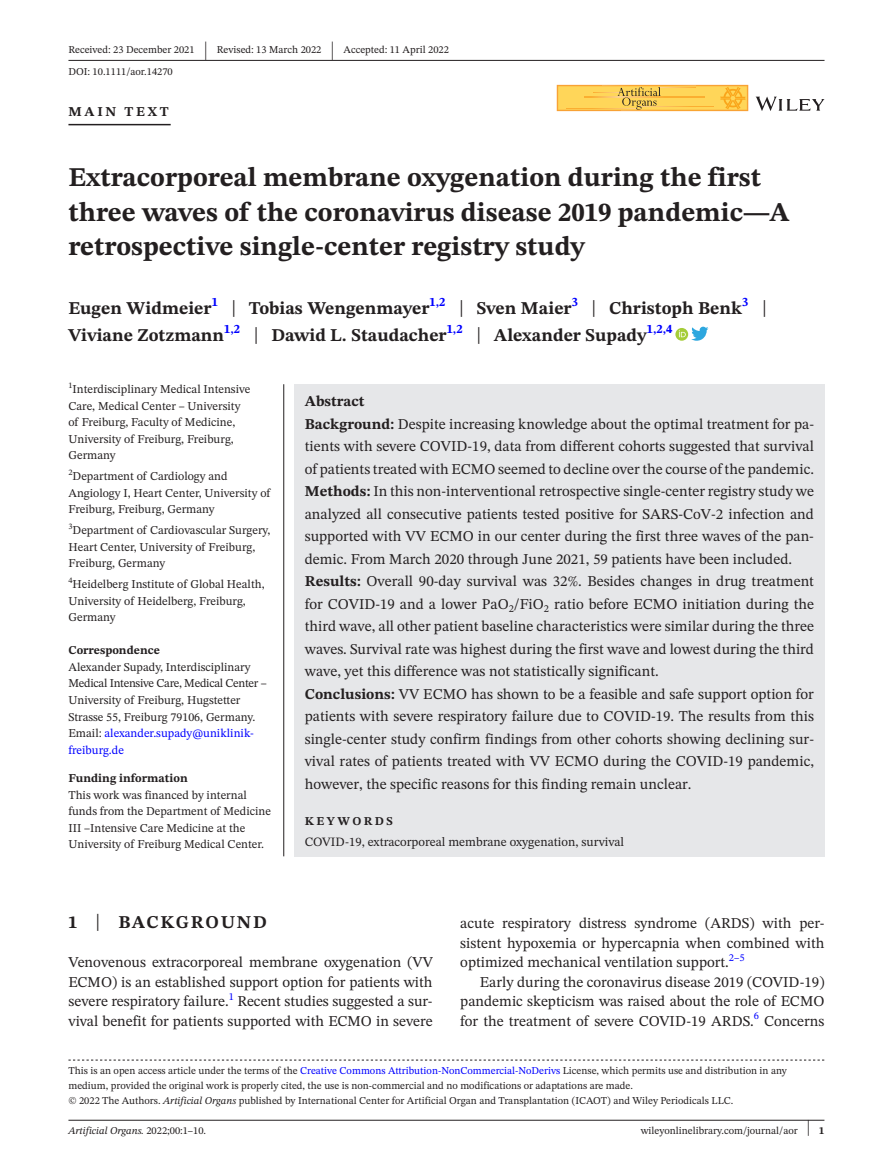
<style>
.page{position:relative;width:893px;height:1174px;background:#fff}
.page>*{position:absolute;margin:0;border:0;box-sizing:border-box;transform-origin:0 0}
.t1{font:700 27px/34.5px "STIX Two Text";color:#231f20}
.t2{font:25.65px "STIX Two Text";color:#231f20;scale:.49 1}
.t3{font:700 18px/27px "STIX Two Text";color:#231f20}
.t4{font:700 18px "STIX Two Text";letter-spacing:.1em;color:#231f20}
.t5{font:15px/22.5px "STIX Two Text";color:#231f20;text-align:justify}
.t6{font:700 13.5px "STIX Two Text";letter-spacing:.2em;color:#231f20}
.t7{font:12.75px "STIX Two Text";color:#231f20}
.t8{font:12px/16.5px "STIX Two Text";color:#231f20}
.t9{font:700 12px "STIX Two Text";color:#231f20}
.t10{font:700 12px "STIX Two Text";letter-spacing:.2em;color:#231f20}
.t11{font:10.5px/15px "STIX Two Text";color:#231f20}
.t12{font:italic 10.5px "STIX Two Text";color:#231f20}
.t13{font:10.5px "STIX Two Text";color:#00f}
.s1{font-weight:400;font-size:23.4px}
.s2{color:#00f}
.s3{font-weight:700}
.s4{font-weight:400;font-size:23.7px}
.s5{font-style:italic}
.s6{font-style:normal}
.s7{font-size:22.2px}
</style>
<div class="page">
<hr style="left:68px;top:1119px;width:756px;height:1px;background:#231f20">
<svg style="left:756px;top:97px;width:68px;height:14px"></svg>
<svg style="left:557px;top:85px;width:191px;height:26px;background:#f6c64f"></svg>
<hr style="left:68px;top:60px;width:756px;height:1px;background:#231f20">
<hr style="left:68px;top:124px;width:103px;height:1px;background:#231f20">
<svg style="left:675px;top:328px;width:13px;height:13px"></svg>
<svg style="left:679px;top:327px;width:29px;height:14px"></svg>
<svg style="left:68px;top:1059px;width:756px;height:1px"></svg>
<div style="left:294px;top:384px;width:530px;height:472px;background:#e6e7e9"></div>
<hr style="left:283px;top:384px;width:1px;height:472px;background:#231f20">
<p class="t11" style="left:68px;top:42px;width:128px">Received: 23 December 2021</p>
<h2 class="t2" style="left:204px;top:32px;width:8px">|</h2>
<p class="t11" style="left:217px;top:42px;width:106px">Revised: 13 March 2022</p>
<h2 class="t2" style="left:331px;top:32px;width:8px">|</h2>
<p class="t11" style="left:344px;top:42px;width:107px">Accepted: 11 April 2022</p>
<p class="t11" style="left:68px;top:64px;width:106px">DOI: 10.1111/aor.14270</p>
<p class="t6" style="left:68px;top:101px;width:102px">MAIN TEXT</p>
<h1 class="t1" style="left:68px;top:161px;width:723px">Extracorporeal membrane oxygenation during the first three waves of the coronavirus disease 2019 pandemic—A retrospective single-center registry study</h1>
<p class="t3" style="left:68px;top:295px;width:700px">Eugen Widmeier<sup>1</sup> <span class="s1">|</span> Tobias Wengenmayer<sup>1,2</sup> <span class="s1">|</span> Sven Maier<sup>3</sup> <span class="s1">|</span> Christoph Benk<sup>3</sup> <span class="s1">|<br></span>Viviane Zotzmann<sup>1,2</sup> <span class="s1">|</span> Dawid L. Staudacher<sup>1,2</sup> <span class="s1">|</span> Alexander Supady<sup>1,2,4</sup></p>
<p class="t8" style="left:68px;top:381px;width:183px"><sup>1</sup>Interdisciplinary Medical Intensive<br>Care, Medical Center – University of Freiburg, Faculty of Medicine,<br>University of Freiburg, Freiburg,<br>Germany</p>
<p class="t8" style="left:68px;top:468px;width:203px"><sup>2</sup>Department of Cardiology and<br>Angiology I, Heart Center, University of<br>Freiburg, Freiburg, Germany</p>
<p class="t8" style="left:68px;top:522px;width:203px"><sup>3</sup>Department of Cardiovascular Surgery,<br>Heart Center, University of Freiburg,<br>Freiburg, Germany</p>
<p class="t8" style="left:68px;top:576px;width:198px"><sup>4</sup>Heidelberg Institute of Global Health,<br>University of Heidelberg, Freiburg,<br>Germany</p>
<p class="t9" style="left:68px;top:642px;width:93px">Correspondence</p>
<p class="t8" style="left:68px;top:658px;width:200px">Alexander Supady, Interdisciplinary Medical Intensive Care, Medical Center – University of Freiburg, Hugstetter Strasse 55, Freiburg 79106, Germany.<br>Email: <span class="s2">alexander.supady@uniklinik&shy;freiburg.de</span></p>
<p class="t9" style="left:68px;top:769px;width:121px">Funding information</p>
<p class="t8" style="left:68px;top:786px;width:204px">This work was financed by internal funds from the Department of Medicine III –Intensive Care Medicine at the University of Freiburg Medical Center.</p>
<p class="t5" style="left:305px;top:390px;width:511px;text-align:left"><span class="s3">Abstract<br>Background:</span> Despite increasing knowledge about the optimal treatment for pa&shy;tients with severe COVID-19, data from different cohorts suggested that survival of patients treated with ECMO seemed to decline over the course of the pandemic.<br><span class="s3">Methods:</span> In this non-interventional retrospective single-center registry study we analyzed all consecutive patients tested positive for SARS-CoV-2 infection and supported with VV ECMO in our center during the first three waves of the pan&shy;demic. From March 2020 through June 2021, 59 patients have been included.<br><span class="s3">Results:</span> Overall 90-day survival was 32%. Besides changes in drug treatment for COVID-19 and a lower PaO<sub>2</sub>/FiO<sub>2</sub> ratio before ECMO initiation during the third wave, all other patient baseline characteristics were similar during the three waves. Survival rate was highest during the first wave and lowest during the third wave, yet this difference was not statistically significant.<br><span class="s3">Conclusions:</span> VV ECMO has shown to be a feasible and safe support option for patients with severe respiratory failure due to COVID-19. The results from this single-center study confirm findings from other cohorts showing declining sur&shy;vival rates of patients treated with VV ECMO during the COVID-19 pandemic, however, the specific reasons for this finding remain unclear.</p>
<p class="t10" style="left:305px;top:812px;width:90px">KEYWORDS</p>
<p class="t7" style="left:305px;top:832px;width:321px">COVID-19, extracorporeal membrane oxygenation, survival</p>
<p class="t4" style="left:68px;top:909px;width:200px">1 <span class="s4">|</span> BACKGROUND</p>
<p class="t5" style="left:68px;top:952px;width:366px;line-height:19.5px">Venovenous extracorporeal membrane oxygenation (VV ECMO) is an established support option for patients with severe respiratory failure.</p>
<p class="t13" style="left:229px;top:988px;width:7px">1</p>
<p class="t5" style="left:68px;top:991px;width:366px;line-height:19.5px;text-align:right">Recent studies suggested a sur-<br>vival benefit for patients supported with ECMO in severe</p>
<p class="t5" style="left:460px;top:913px;width:366px;line-height:19.5px">acute respiratory distress syndrome (ARDS) with per&shy;sistent hypoxemia or hypercapnia when combined with optimized mechanical ventilation support.</p>
<p class="t13" style="left:729px;top:949px;width:17px">2–5</p>
<p class="t5" style="left:460px;top:972px;width:366px;line-height:19.5px;text-indent:20px">Early during the coronavirus disease 2019 (COVID-19) pandemic skepticism was raised about the role of ECMO for the treatment of severe COVID-19 ARDS.</p>
<p class="t13" style="left:754px;top:1008px;width:7px">6</p>
<p class="t5" style="left:764px;top:1009px;width:62px">Concerns</p>
<p class="t11" style="left:68px;top:1063px;width:720px">This is an open access article under the terms of the <span class="s2">Creative Commons Attribution-NonCommercial-NoDerivs</span> License, which permits use and distribution in any medium, provided the original work is properly cited, the use is non-commercial and no modifications or adaptations are made.<br>© 2022 The Authors. <span class="s5">Artificial Organs</span> published by International Center for Artificial Organ and Transplantation (ICAOT) and Wiley Periodicals LLC.</p>
<p class="t12" style="left:68px;top:1123px;width:139px">Artificial Organs. <span class="s6">2022;00:1–10.</span></p>
<p class="t11" style="left:641px;top:1123px;width:185px">wileyonlinelibrary.com/journal/aor <span class="s7">|</span> <span class="s3">1</span></p>
</div>
